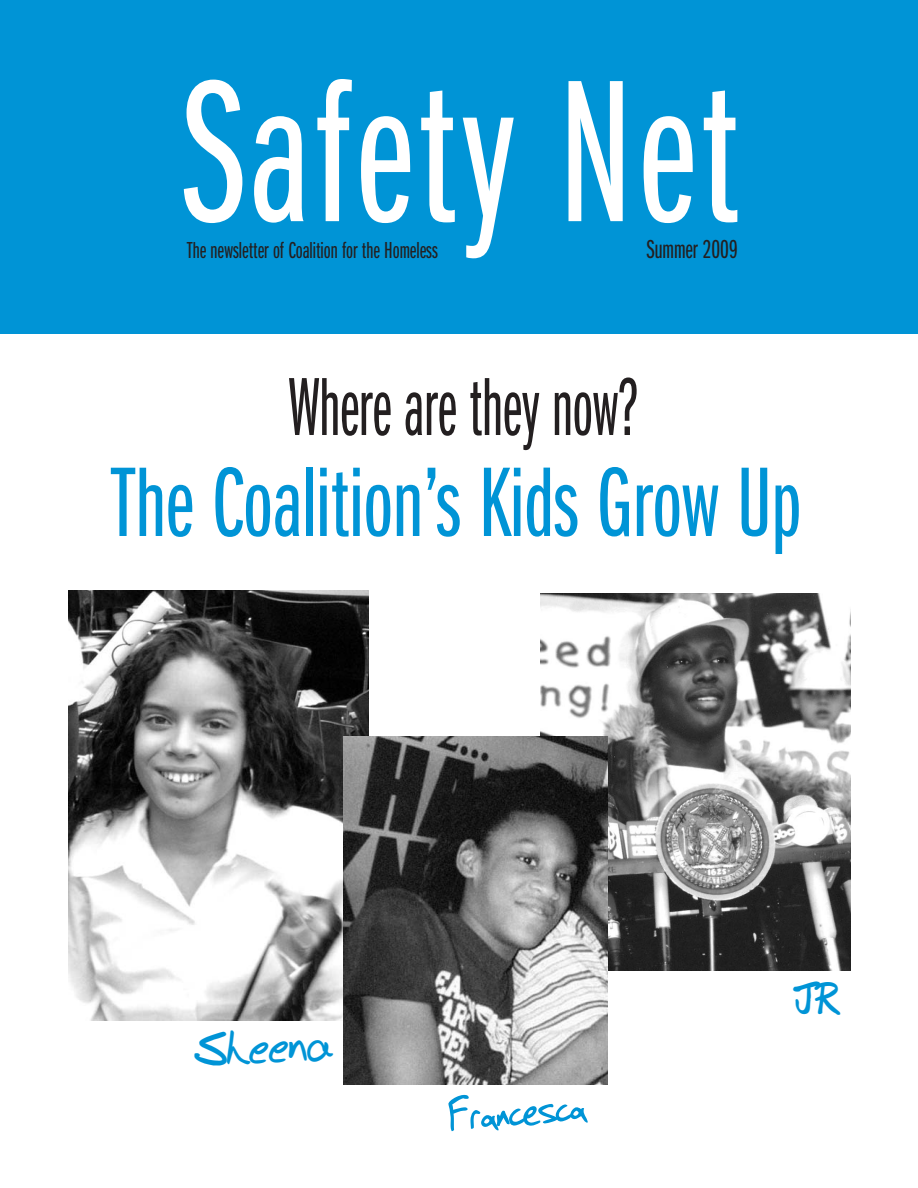
<style>
.page{position:relative;width:918px;height:1188px;background:#fff}
.page>*{position:absolute;margin:0;border:0;box-sizing:border-box;transform-origin:0 0}
.t1{font:210px "Franklin Gothic Book X Cmpr";letter-spacing:.025em;color:#fff}
.t2{font:102.45px "Franklin Gothic Book X Cmpr";color:#0094d6}
.t3{font:85.35px "Franklin Gothic Book X Cmpr";color:#231f20;scale:.82 1}
.t4{font:54px "SF Grunge Sans";color:#0094d6}
.t5{font:700 43.5px "Bud Hand";color:#0094d6}
.t6{font:42.6px "Expletive Deleted";color:#0094d6}
.t7{font:27px "Franklin Gothic Book X Cmpr";color:#231f20}
.t8{font:24px "Franklin Gothic Book X Cmpr";color:#231f20}
</style>
<div class="page">
<div style="left:0;top:0;width:918px;height:333px;background:#0094d6"></div>
<img style="left:540px;top:593px;width:310px;height:378px">
<img style="left:69px;top:591px;width:300px;height:429px">
<img style="left:343px;top:736px;width:265px;height:348px">
<h1 class="t1" style="left:184px;top:81px;width:557px">Safety Net</h1>
<p class="t8" style="left:187px;top:242px;width:252px">The newsletter of Coalition for the Homeless</p>
<p class="t7" style="left:647px;top:239px;width:92px">Summer 2009</p>
<h3 class="t3" style="left:289px;top:378px;width:428px">Where are they now?</h3>
<h2 class="t2" style="left:112px;top:468px;width:691px">The Coalition’s Kids Grow Up</h2>
<h3 class="t5" style="left:193px;top:1024px;width:140px;rotate:-2deg">Sheena</h3>
<h3 class="t4" style="left:445px;top:1081px;width:138px;rotate:-5deg">Francesca</h3>
<h3 class="t6" style="left:792px;top:975px;width:48px">JR</h3>
</div>
